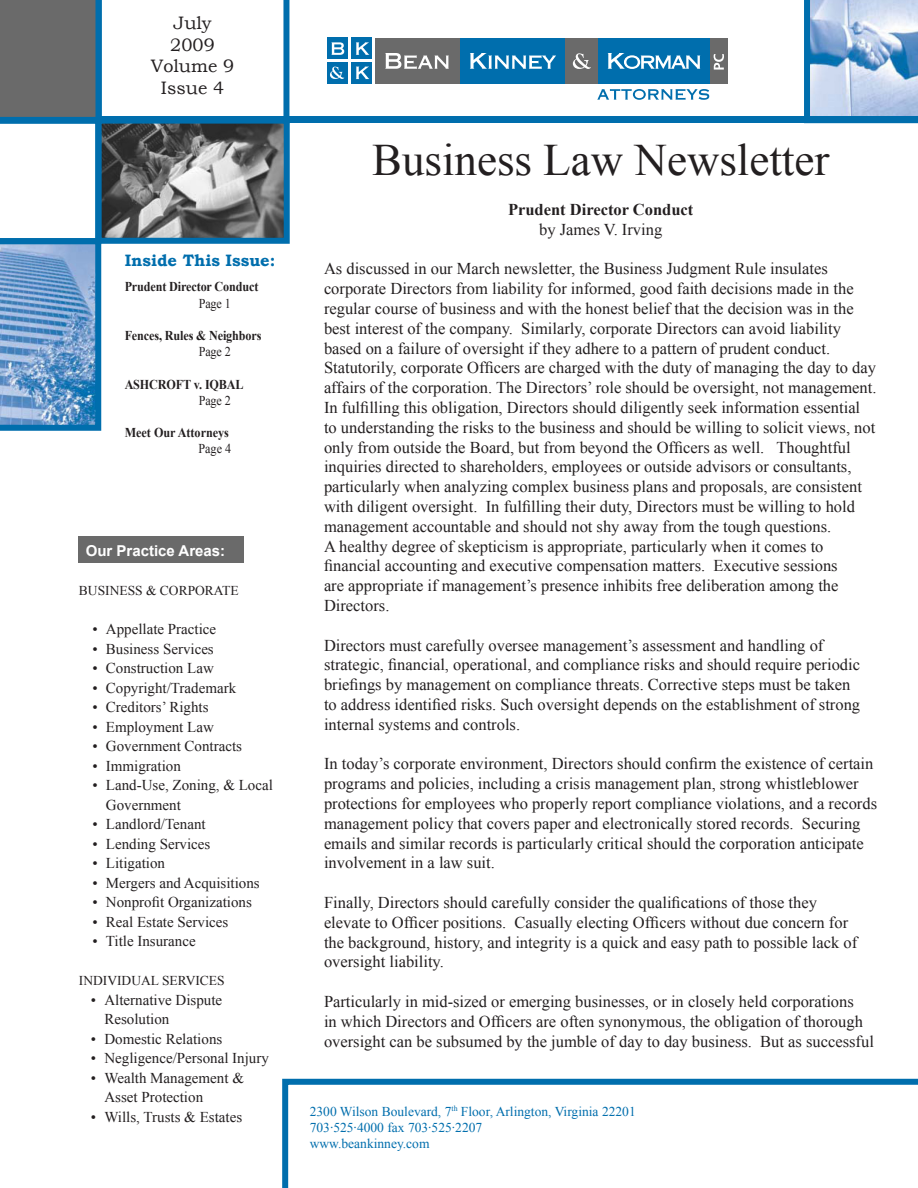
<style>
.page{position:relative;width:918px;height:1188px;background:#fff}
.page>*{position:absolute;margin:0;border:0;box-sizing:border-box;transform-origin:0 0}
.t1{font:45px "Times New Roman";color:#231f20}
.t2{font:18px "Bookman Old Style";color:#231f20}
.t3{font:16.5px/19.8px "Times New Roman";color:#231f20}
.t4{font:700 16.5px "Times New Roman";color:#231f20}
.t5{font:700 16.5px "Bookman Old Style";color:#006ead}
.t6{font:15px/19.5px "Times New Roman";color:#231f20}
.t7{font:700 15px "Arial";color:#fff}
.t8{font:13.5px "Times New Roman";color:#006ead}
.t9{font:700 13.5px "Times New Roman";letter-spacing:-.01em;color:#231f20;scale:.9 1}
.t10{font:13.5px "Times New Roman";color:#231f20}
.t11{font:13.5px "Times New Roman";color:#231f20;scale:.9 1}
</style>
<div class="page">
<svg style="left:804px;top:0;width:114px;height:117px;background:#a2c0df"></svg>
<div style="left:0;top:117px;width:918px;height:6px;background:#006ead"></div>
<div style="left:376px;top:38px;width:84px;height:45px;background:#6a6a6a"></div>
<div style="left:460px;top:38px;width:105px;height:45px;background:#006ead"></div>
<div style="left:597px;top:38px;width:113px;height:45px;background:#006ead"></div>
<div style="left:565px;top:38px;width:32px;height:45px;background:#6a6a6a"></div>
<div style="left:710px;top:38px;width:18px;height:45px;background:#6a6a6a"></div>
<div style="left:327px;top:38px;width:21px;height:21px;background:#006ead"></div>
<div style="left:327px;top:63px;width:21px;height:21px;background:#006ead"></div>
<div style="left:352px;top:38px;width:20px;height:21px;background:#006ead"></div>
<div style="left:352px;top:63px;width:20px;height:21px;background:#006ead"></div>
<svg style="left:331px;top:42px;width:13px;height:13px"></svg>
<svg style="left:385px;top:53px;width:315px;height:16px"></svg>
<svg style="left:330px;top:67px;width:14px;height:12px"></svg>
<svg style="left:356px;top:42px;width:13px;height:13px"></svg>
<svg style="left:356px;top:67px;width:13px;height:12px"></svg>
<svg style="left:597px;top:89px;width:112px;height:11px"></svg>
<svg style="left:714px;top:54px;width:10px;height:16px"></svg>
<svg style="left:282px;top:1079px;width:636px;height:109px"></svg>
<div style="left:78px;top:536px;width:166px;height:27px;background:#6a6a6a"></div>
<svg style="left:0;top:0;width:289px;height:431px"></svg>
<p class="t2" style="left:174px;top:11px;width:40px">July</p>
<p class="t2" style="left:170px;top:33px;width:46px">2009</p>
<p class="t2" style="left:151px;top:54px;width:85px">Volume 9</p>
<p class="t2" style="left:161px;top:76px;width:65px">Issue 4</p>
<p class="t5" style="left:125px;top:249px;width:152px">Inside This Issue:</p>
<p class="t9" style="left:125px;top:278px;width:150px">Prudent Director Conduct</p>
<p class="t11" style="left:199px;top:294px;width:37px">Page 1</p>
<p class="t9" style="left:125px;top:326px;width:153px">Fences, Rules &amp; Neighbors</p>
<p class="t11" style="left:199px;top:343px;width:37px">Page 2</p>
<p class="t9" style="left:125px;top:375px;width:134px">ASHCROFT v. IQBAL</p>
<p class="t11" style="left:199px;top:391px;width:37px">Page 2</p>
<p class="t9" style="left:125px;top:423px;width:117px">Meet Our Attorneys</p>
<p class="t11" style="left:198px;top:440px;width:38px">Page 4</p>
<p class="t7" style="left:86px;top:541px;width:141px">Our Practice Areas:</p>
<p class="t10" style="left:79px;top:581px;width:161px">BUSINESS &amp; CORPORATE</p>
<p class="t6" style="left:92px;top:619px;width:125px">• Appellate Practice</p>
<p class="t6" style="left:92px;top:639px;width:123px">• Business Services</p>
<p class="t6" style="left:92px;top:658px;width:123px">• Construction Law</p>
<p class="t6" style="left:92px;top:678px;width:145px">• Copyright/Trademark</p>
<p class="t6" style="left:92px;top:697px;width:118px">• Creditors’ Rights</p>
<p class="t6" style="left:92px;top:717px;width:123px">• Employment Law</p>
<p class="t6" style="left:92px;top:736px;width:151px">• Government Contracts</p>
<p class="t6" style="left:92px;top:756px;width:90px">• Immigration</p>
<p class="t6" style="left:106px;top:775px;width:169px;text-indent:-14px">• Land-Use, Zoning, &amp; Local<br>Government</p>
<p class="t6" style="left:92px;top:814px;width:115px">• Landlord/Tenant</p>
<p class="t6" style="left:92px;top:834px;width:120px">• Lending Services</p>
<p class="t6" style="left:92px;top:853px;width:74px">• Litigation</p>
<p class="t6" style="left:92px;top:873px;width:169px">• Mergers and Acquisitions</p>
<p class="t6" style="left:92px;top:892px;width:161px">• Nonprofit Organizations</p>
<p class="t6" style="left:92px;top:912px;width:137px">• Real Estate Services</p>
<p class="t6" style="left:92px;top:931px;width:105px">• Title Insurance</p>
<p class="t10" style="left:79px;top:971px;width:147px">INDIVIDUAL SERVICES</p>
<p class="t6" style="left:104px;top:990px;width:119px;text-indent:-14px">• Alternative Dispute<br>Resolution</p>
<p class="t6" style="left:91px;top:1029px;width:133px">• Domestic Relations</p>
<p class="t6" style="left:91px;top:1048px;width:180px">• Negligence/Personal Injury</p>
<p class="t6" style="left:104px;top:1068px;width:141px;text-indent:-14px">• Wealth Management &amp;<br>Asset Protection</p>
<p class="t6" style="left:91px;top:1107px;width:153px">• Wills, Trusts &amp; Estates</p>
<p class="t1" style="left:372px;top:130px;width:459px">Business Law Newsletter</p>
<p class="t4" style="left:508px;top:198px;width:187px">Prudent Director Conduct</p>
<p class="t3" style="left:539px;top:219px;width:125px">by James V. Irving</p>
<p class="t3" style="left:324px;top:259px;width:531px">As discussed in our March newsletter, the Business Judgment Rule insulates corporate Directors from liability for informed, good faith decisions made in the regular course of business and with the honest belief that the decision was in the best interest of the company. Similarly, corporate Directors can avoid liability based on a failure of oversight if they adhere to a pattern of prudent conduct.</p>
<p class="t3" style="left:324px;top:358px;width:554px">Statutorily, corporate Officers are charged with the duty of managing the day to day affairs of the corporation. The Directors’ role should be oversight, not management.<br>In fulfilling this obligation, Directors should diligently seek information essential to understanding the risks to the business and should be willing to solicit views, not only from outside the Board, but from beyond the Officers as well. Thoughtful inquiries directed to shareholders, employees or outside advisors or consultants, particularly when analyzing complex business plans and proposals, are consistent with diligent oversight. In fulfilling their duty, Directors must be willing to hold management accountable and should not shy away from the tough questions.<br>A healthy degree of skepticism is appropriate, particularly when it comes to financial accounting and executive compensation matters. Executive sessions<br>are appropriate if management’s presence inhibits free deliberation among the Directors.</p>
<p class="t3" style="left:324px;top:635px;width:538px">Directors must carefully oversee management’s assessment and handling of strategic, financial, operational, and compliance risks and should require periodic briefings by management on compliance threats. Corrective steps must be taken to address identified risks. Such oversight depends on the establishment of strong internal systems and controls.</p>
<p class="t3" style="left:324px;top:754px;width:555px">In today’s corporate environment, Directors should confirm the existence of certain programs and policies, including a crisis management plan, strong whistleblower protections for employees who properly report compliance violations, and a records management policy that covers paper and electronically stored records. Securing emails and similar records is particularly critical should the corporation anticipate involvement in a law suit.</p>
<p class="t3" style="left:324px;top:892px;width:535px">Finally, Directors should carefully consider the qualifications of those they elevate to Officer positions. Casually electing Officers without due concern for the background, history, and integrity is a quick and easy path to possible lack of oversight liability.</p>
<p class="t3" style="left:324px;top:991px;width:551px">Particularly in mid-sized or emerging businesses, or in closely held corporations<br>in which Directors and Officers are often synonymous, the obligation of thorough oversight can be subsumed by the jumble of day to day business. But as successful</p>
<p class="t8" style="left:310px;top:1102px;width:327px">2300 Wilson Boulevard, 7<sup>th</sup> Floor, Arlington, Virginia 22201</p>
<p class="t8" style="left:310px;top:1118px;width:174px">703·525·4000 fax 703·525·2207</p>
<p class="t8" style="left:310px;top:1135px;width:121px">www.beankinney.com</p>
</div>
